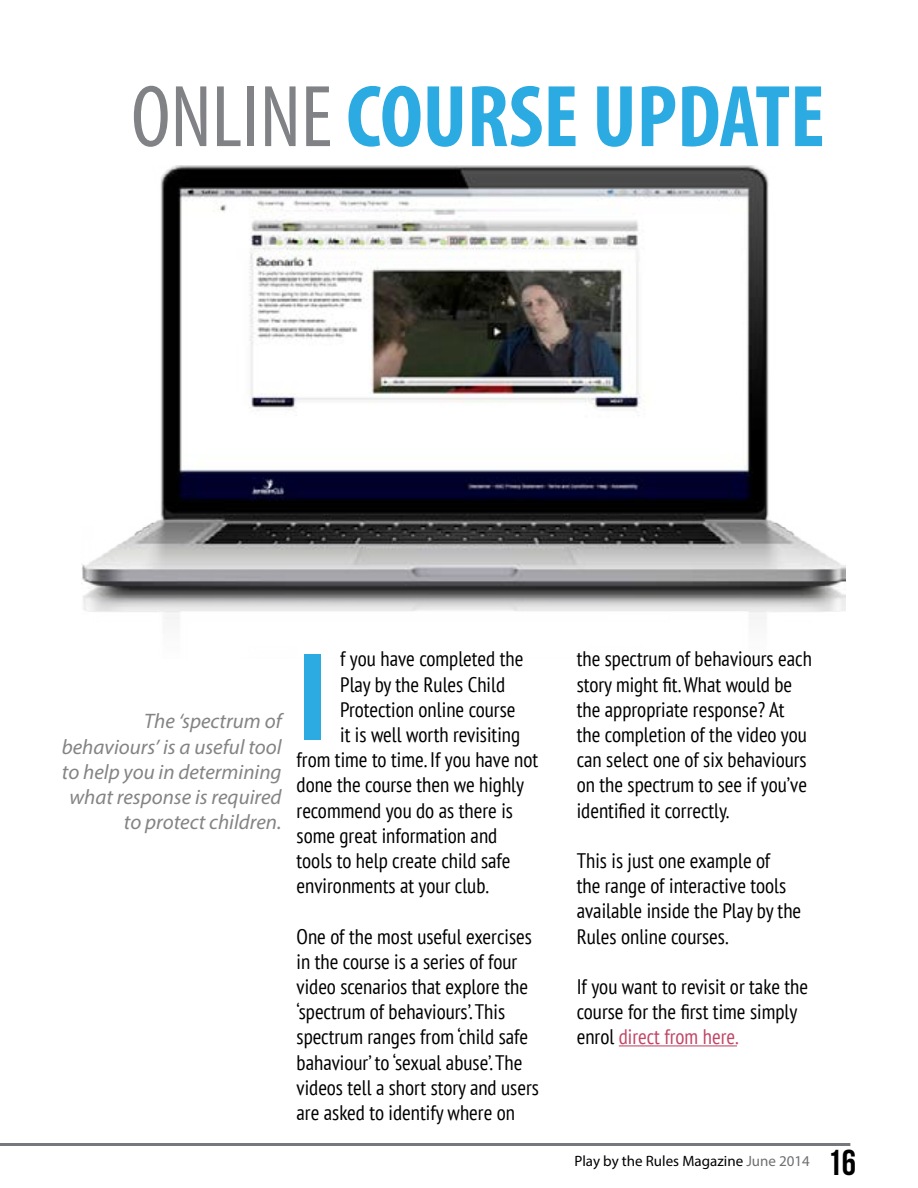
<style>
.page{position:relative;width:918px;height:1188px;background:#fff}
.page>*{position:absolute;margin:0;border:0;box-sizing:border-box;transform-origin:0 0}
.t1{font:700 condensed 127.5px "Myriad Pro";color:#2babe2}
.t2{font:700 condensed 88.5px "Myriad Pro";color:#2babe2}
.t3{font:36px "Bebas Neue";color:#000}
.t4{font:condensed 21px/25.2px "PT Sans";color:#000}
.t5{font:italic 21px/25.2px "Myriad Pro";color:#848385;text-align:right}
.t6{font:15px "Myriad Pro";color:#000}
.s1{font-weight:400;color:#808285}
.s2{color:#c14666}
.s3{color:#6d6f71}
</style>
<div class="page">
<hr style="left:0;top:1143px;width:850px;height:3px;background:#3a3e47">
<hr style="left:619px;top:1045px;width:118px;height:1px;background:#c14666">
<img style="left:82px;top:166px;width:764px;height:453px">
<h2 class="t2" style="left:131px;top:61px;width:695px"><span class="s1">ONLINE</span> COURSE UPDATE</h2>
<p class="t5" style="left:62px;top:708px;width:221px">The ‘spectrum of behaviours’ is a useful tool to help you in determining what response is required to protect children.</p>
<p class="t4" style="left:340px;top:646px;width:185px">f you have completed the</p>
<p class="t4" style="left:340px;top:671px;width:166px">Play by the Rules Child</p>
<p class="t4" style="left:340px;top:696px;width:177px">Protection online course</p>
<p class="t4" style="left:340px;top:721px;width:182px">it is well worth revisiting</p>
<p class="t4" style="left:297px;top:747px;width:243px">from time to time. If you have not</p>
<p class="t4" style="left:297px;top:772px;width:229px">done the course then we highly</p>
<p class="t4" style="left:297px;top:797px;width:218px">recommend you do as there is</p>
<p class="t4" style="left:297px;top:822px;width:202px">some great information and</p>
<p class="t4" style="left:297px;top:847px;width:215px">tools to help create child safe</p>
<p class="t4" style="left:297px;top:873px;width:194px">environments at your club.</p>
<p class="t4" style="left:297px;top:923px;width:244px">One of the most useful exercises in the course is a series of four video scenarios that explore the ‘spectrum of behaviours’. This spectrum ranges from ‘child safe bahaviour’ to ‘sexual abuse’. The videos tell a short story and users are asked to identify where on</p>
<h1 class="t1" style="left:297px;top:618px;width:33px">I</h1>
<p class="t4" style="left:577px;top:646px;width:237px">the spectrum of behaviours each story might fit. What would be the appropriate response? At the completion of the video you can select one of six behaviours on the spectrum to see if you’ve identified it correctly.</p>
<p class="t4" style="left:577px;top:847px;width:226px">This is just one example of<br>the range of interactive tools available inside the Play by the<br>Rules online courses.</p>
<p class="t4" style="left:577px;top:973px;width:233px">If you want to revisit or take the course for the first time simply enrol <span class="s2">direct from here.</span></p>
<p class="t6" style="left:574px;top:1152px;width:237px">Play by the Rules Magazine <span class="s3">June 2014</span></p>
<h3 class="t3" style="left:828px;top:1143px;width:30px">16</h3>
</div>
